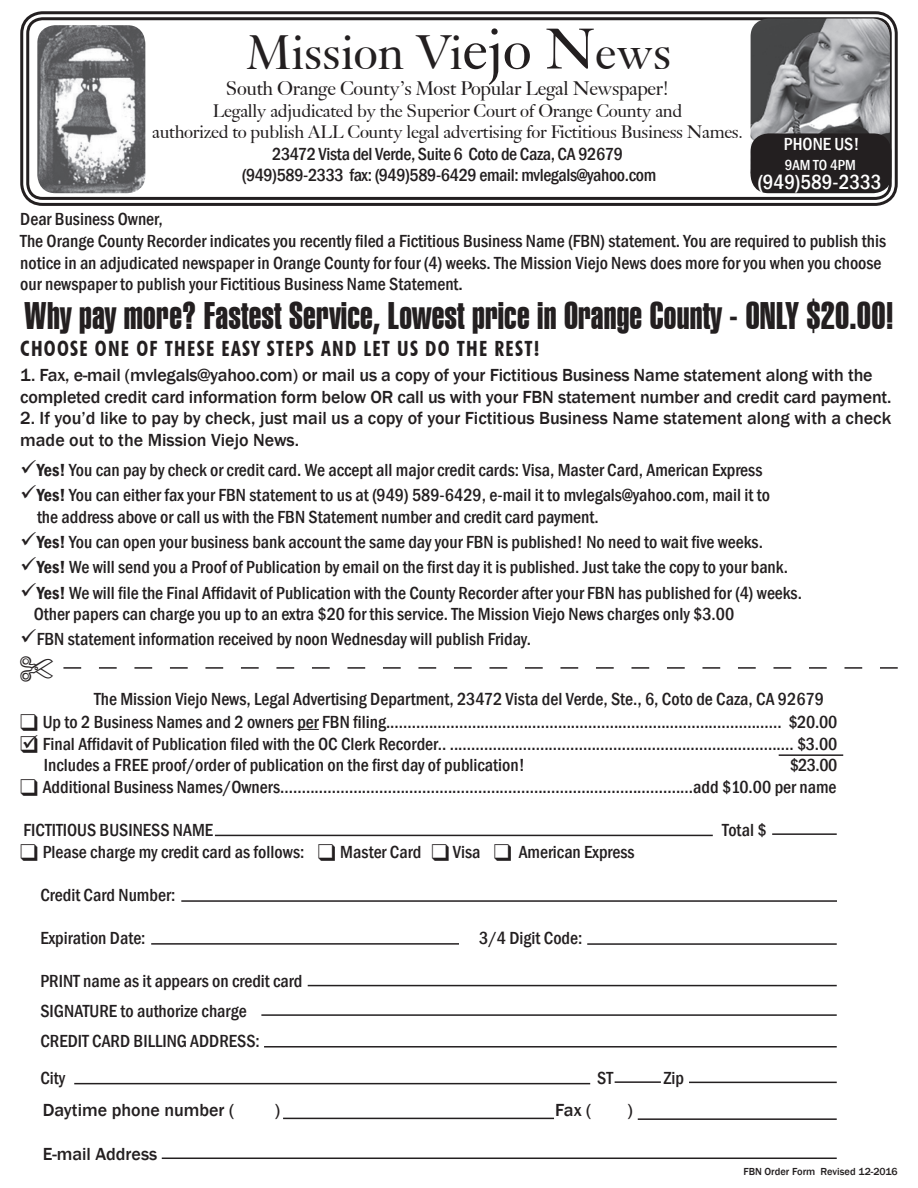
<style>
.page{position:relative;width:918px;height:1188px;background:#fff}
.page>*{position:absolute;margin:0;border:0;box-sizing:border-box;transform-origin:0 0}
.t1{font:48px "Kis BT";color:#231f20}
.t2{font:37.5px "Swiss 911 BT Extra Compressed";letter-spacing:.005em;color:#231f20}
.t3{font:700 condensed 21px "Futura BT";letter-spacing:.06em;color:#231f20}
.t4{font:500 condensed 21px "Franklin Gothic";color:#fff}
.t5{font:19.5px "Kis BT";letter-spacing:-.02em;color:#231f20}
.t6{font:500 condensed 18px/21.6px "Franklin Gothic";color:#231f20}
.t7{font:500 18px/21.6px "Franklin Gothic";letter-spacing:-.01em;color:#231f20}
.t8{font:18px "Kis BT";letter-spacing:-.02em;color:#231f20}
.t9{font:500 condensed 18px "Franklin Gothic";letter-spacing:-.02em;color:#231f20}
.t10{font:500 condensed 18px "Franklin Gothic";color:#fff}
.t11{font:500 condensed 15px "Franklin Gothic";color:#fff}
.t12{font:500 10.5px "Franklin Gothic";color:#231f20}
.s1{font-size:57px}
.s2{font-stretch:normal}
.s3{font-weight:600}
</style>
<div class="page">
<div style="left:20px;top:11px;width:878px;height:195px;border:3px solid #231f20;border-radius:21px"></div>
<div style="left:26px;top:17px;width:866px;height:183px;border:3px solid #231f20;border-radius:15px"></div>
<svg style="left:297px;top:729px;width:22px;height:1px"></svg>
<svg style="left:63px;top:667px;width:835px;height:2px"></svg>
<hr style="left:772px;top:833px;width:65px;height:2px;background:#231f20">
<hr style="left:779px;top:754px;width:64px;height:2px;background:#231f20">
<hr style="left:689px;top:1082px;width:148px;height:1px;background:#231f20">
<hr style="left:615px;top:1081px;width:46px;height:2px;background:#231f20">
<hr style="left:74px;top:1083px;width:516px;height:1px;background:#231f20">
<hr style="left:162px;top:1158px;width:675px;height:1px;background:#231f20">
<hr style="left:151px;top:943px;width:308px;height:2px;background:#231f20">
<hr style="left:587px;top:943px;width:250px;height:2px;background:#231f20">
<hr style="left:283px;top:1118px;width:271px;height:1px;background:#231f20">
<hr style="left:638px;top:1118px;width:199px;height:2px;background:#231f20">
<hr style="left:215px;top:835px;width:498px;height:1px;background:#231f20">
<hr style="left:308px;top:985px;width:529px;height:1px;background:#231f20">
<hr style="left:261px;top:1014px;width:576px;height:2px;background:#231f20">
<hr style="left:264px;top:1046px;width:573px;height:2px;background:#231f20">
<hr style="left:181px;top:900px;width:656px;height:2px;background:#231f20">
<img style="left:751px;top:19px;width:139px;height:171px">
<div style="left:751px;top:133px;width:140px;height:60px;background:#231f20;border-radius:18px"></div>
<img style="left:37px;top:25px;width:108px;height:168px">
<p class="t1" style="left:246px;top:22px;width:427px">Mission Vi<span class="s1">ejo N</span>ews</p>
<p class="t5" style="left:226px;top:76px;width:445px">South Orange County’s Most Popular Legal Newspaper!</p>
<p class="t8" style="left:213px;top:99px;width:471px">Legally adjudicated by the Superior Court of Orange County and</p>
<p class="t8" style="left:152px;top:121px;width:592px">authorized to publish ALL County legal advertising for Fictitious Business Names.</p>
<p class="t9" style="left:272px;top:142px;width:352px">23472 Vista del Verde, Suite 6 Coto de Caza, CA 92679</p>
<p class="t9" style="left:242px;top:164px;width:416px">(949)589-2333 fax: (949)589-6429 email: mvlegals@yahoo.com</p>
<p class="t10" style="left:784px;top:132px;width:77px">PHONE US!</p>
<p class="t11" style="left:785px;top:155px;width:73px">9AM TO 4PM</p>
<p class="t4" style="left:758px;top:168px;width:126px">(949)589-2333</p>
<p class="t6" style="left:20px;top:208px;width:144px">Dear Business Owner,</p>
<p class="t6" style="left:20px;top:230px;width:867px">The Orange County Recorder indicates you recently filed a Fictitious Business Name (FBN) statement. You are required to publish this notice in an adjudicated newspaper in Orange County for four (4) weeks. The Mission Viejo News does more for you when you choose our newspaper to publish your Fictitious Business Name Statement<span class="s2">.</span></p>
<p class="t2" style="left:24px;top:295px;width:871px">Why pay more? Fastest Service, Lowest price in Orange County - ONLY $20.00!</p>
<p class="t3" style="left:20px;top:336px;width:521px">CHOOSE ONE OF THESE EASY STEPS AND LET US DO THE REST!</p>
<p class="t7" style="left:20px;top:364px;width:873px">1. Fax, e-mail (mvlegals@yahoo.com) or mail us a copy of your Fictitious Business Name statement along with the completed credit card information form below OR call us with your FBN statement number and credit card payment.</p>
<p class="t7" style="left:20px;top:408px;width:873px">2. If you’d like to pay by check, just mail us a copy of your Fictitious Business Name statement along with a check made out to the Mission Viejo News.</p>
<p class="t6" style="left:20px;top:459px;width:744px">✓<span class="s3">Yes!</span> You can pay by check or credit card. We accept all major credit cards: Visa, Master Card, American Express</p>
<p class="t6" style="left:20px;top:484px;width:751px">✓<span class="s3">Yes!</span> You can either fax your FBN statement to us at (949) 589-6429, e-mail it to mvlegals@yahoo.com, mail it to</p>
<p class="t6" style="left:37px;top:506px;width:563px">the address above or call us with the FBN Statement number and credit card payment.</p>
<p class="t6" style="left:20px;top:531px;width:744px">✓<span class="s3">Yes!</span> You can open your business bank account the same day your FBN is published! No need to wait five weeks.</p>
<p class="t6" style="left:20px;top:556px;width:769px">✓<span class="s3">Yes!</span> We will send you a Proof of Publication by email on the first day it is published. Just take the copy to your bank.</p>
<p class="t6" style="left:20px;top:582px;width:783px">✓<span class="s3">Yes!</span> We will file the Final Affidavit of Publication with the County Recorder after your FBN has published for (4) weeks.</p>
<p class="t6" style="left:34px;top:603px;width:702px">Other papers can charge you up to an extra $20 for this service. The Mission Viejo News charges only $3.00</p>
<p class="t6" style="left:20px;top:628px;width:512px">✓FBN statement information received by noon Wednesday will publish Friday.</p>
<p class="t6" style="left:94px;top:688px;width:731px">The Mission Viejo News, Legal Advertising Department, 23472 Vista del Verde, Ste., 6, Coto de Caza, CA 92679</p>
<p class="t6" style="left:20px;top:711px;width:819px">❑ Up to 2 Business Names and 2 owners per FBN filing............................................................................................ $20.00</p>
<p class="t6" style="left:20px;top:733px;width:818px">❑ Final Affidavit of Publication filed with the OC Clerk Recorder.. ................................................................................ $3.00</p>
<p class="t6" style="left:44px;top:754px;width:483px">Includes a FREE proof/order of publication on the first day of publication!</p>
<p class="t6" style="left:790px;top:754px;width:49px">$23.00</p>
<p class="t6" style="left:20px;top:776px;width:818px">❑ Additional Business Names/Owners................................................................................................add $10.00 per name</p>
<p class="t6" style="left:24px;top:819px;width:191px">FICTITIOUS BUSINESS NAME</p>
<p class="t6" style="left:722px;top:819px;width:46px">Total $</p>
<p class="t6" style="left:20px;top:841px;width:616px">❑ Please charge my credit card as follows: ❑ Master Card ❑ Visa ❑ American Express</p>
<p class="t6" style="left:40px;top:884px;width:137px">Credit Card Number:</p>
<p class="t6" style="left:40px;top:927px;width:107px">Expiration Date:</p>
<p class="t6" style="left:479px;top:927px;width:105px">3/4 Digit Code:</p>
<p class="t6" style="left:40px;top:970px;width:264px">PRINT name as it appears on credit card</p>
<p class="t6" style="left:40px;top:1000px;width:208px">SIGNATURE to authorize charge</p>
<p class="t6" style="left:40px;top:1030px;width:221px">CREDIT CARD BILLING ADDRESS:</p>
<p class="t6" style="left:40px;top:1067px;width:26px">City</p>
<p class="t6" style="left:597px;top:1067px;width:18px">ST</p>
<p class="t6" style="left:664px;top:1067px;width:22px">Zip</p>
<p class="t7" style="left:43px;top:1100px;width:193px">Daytime phone number (</p>
<p class="t7" style="left:275px;top:1100px;width:7px">)</p>
<p class="t7" style="left:555px;top:1100px;width:38px">Fax (</p>
<p class="t7" style="left:627px;top:1100px;width:7px">)</p>
<p class="t7" style="left:43px;top:1143px;width:116px">E-mail Address</p>
<p class="t12" style="left:743px;top:1165px;width:156px">FBN Order Form Revised 12-2016</p>
</div>
